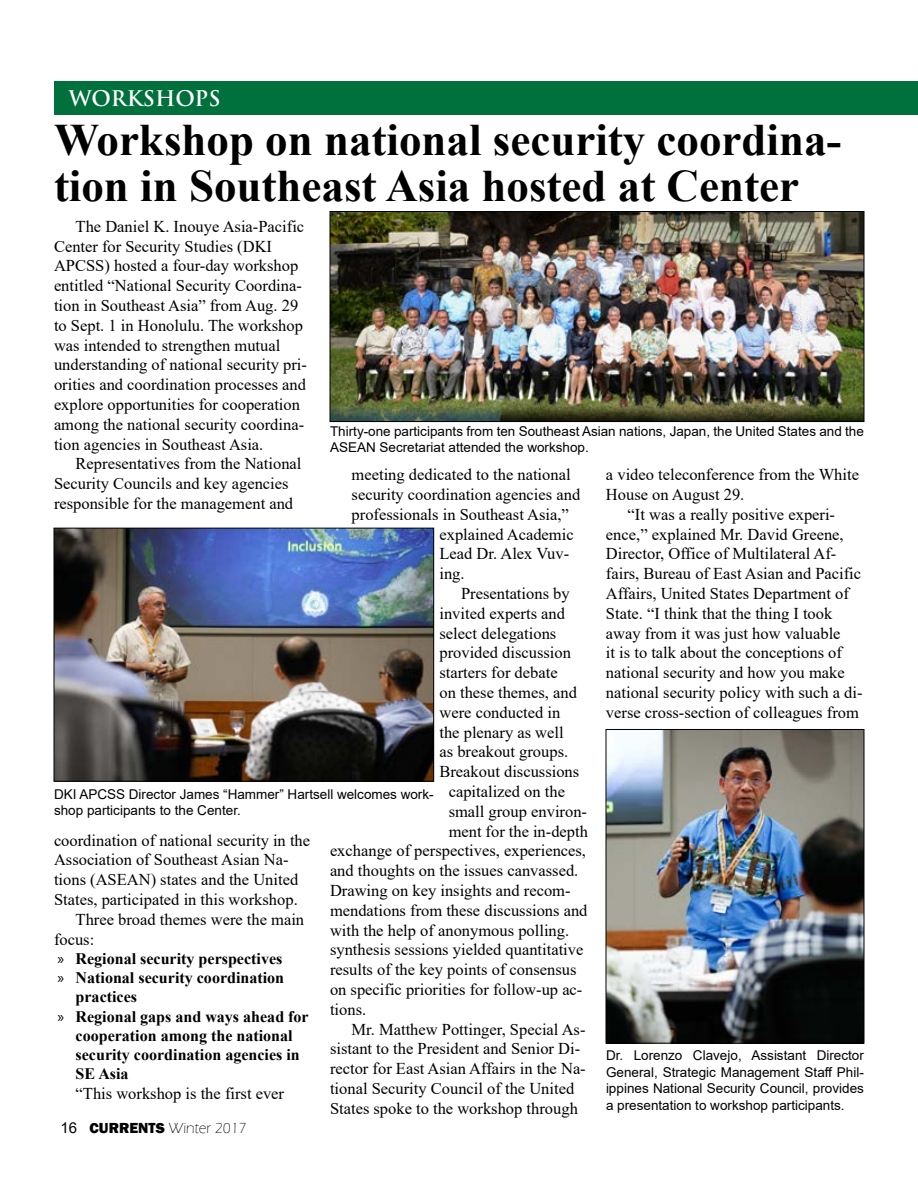
<style>
.page{position:relative;width:918px;height:1188px;background:#fff}
.page>*{position:absolute;margin:0;border:0;box-sizing:border-box;transform-origin:0 0}
.t1{font:700 45px/46.5px "Times New Roman";color:#000}
.t2{font:700 21px "Trajan Pro";color:#fff}
.t3{font:16.5px/19.8px "Times New Roman";color:#000}
.t4{font:700 16.05px "Times New Roman";color:#000}
.t5{font:300 15px "Eras ITC";color:#000}
.t6{font:13.5px/16.5px "Arial";color:#000}
.s1{font-family:"Myriad Pro";font-weight:400}
.s2{font-family:"Arial";font-weight:400}
.s3{font-family:"Franklin Gothic";font-weight:800}
</style>
<div class="page">
<img style="left:332px;top:213px;width:530px;height:207px">
<div style="left:330px;top:211px;width:534px;height:211px;border:1px solid #000"></div>
<img style="left:56px;top:530px;width:376px;height:249px">
<div style="left:54px;top:528px;width:380px;height:253px;border:1px solid #000"></div>
<img style="left:608px;top:731px;width:254px;height:310px">
<div style="left:606px;top:729px;width:258px;height:314px;border:1px solid #000"></div>
<div style="left:55px;top:82px;width:863px;height:33px;background:#00703c"></div>
<p class="t2" style="left:69px;top:86px;width:153px">WORKSHOPS</p>
<h1 class="t1" style="left:54px;top:115px;width:789px">Workshop on national security coordina&shy;tion in Southeast Asia hosted at Center</h1>
<p class="t3" style="left:54px;top:216px;width:254px;text-indent:22px">The Daniel K. Inouye Asia-Pacific Center for Security Studies (DKI APCSS) hosted a four-day workshop entitled “National Security Coordina&shy;tion in Southeast Asia” from Aug. 29 to Sept. 1 in Honolulu. The workshop was intended to strengthen mutual understanding of national security pri&shy;orities and coordination processes and explore opportunities for cooperation among the national security coordina&shy;tion agencies in Southeast Asia.</p>
<p class="t3" style="left:54px;top:453px;width:249px;text-indent:22px">Representatives from the National<br>Security Councils and key agencies responsible for the management and</p>
<p class="t6" style="left:330px;top:423px;width:535px">Thirty-one participants from ten Southeast Asian nations, Japan, the United States and the<br>ASEAN Secretariat attended the workshop.</p>
<p class="t3" style="left:352px;top:464px;width:221px">meeting dedicated to the national</p>
<p class="t3" style="left:352px;top:484px;width:230px">security coordination agencies and</p>
<p class="t3" style="left:352px;top:504px;width:219px">professionals in Southeast Asia,”</p>
<p class="t3" style="left:439px;top:524px;width:136px">explained Academic</p>
<p class="t3" style="left:439px;top:543px;width:131px">Lead Dr. Alex Vuv-</p>
<p class="t3" style="left:439px;top:563px;width:27px">ing.</p>
<p class="t3" style="left:461px;top:583px;width:110px">Presentations by</p>
<p class="t3" style="left:439px;top:603px;width:127px">invited experts and</p>
<p class="t3" style="left:439px;top:623px;width:118px">select delegations</p>
<p class="t3" style="left:439px;top:642px;width:133px">provided discussion</p>
<p class="t3" style="left:439px;top:662px;width:120px">starters for debate</p>
<p class="t3" style="left:439px;top:682px;width:139px">on these themes, and</p>
<p class="t3" style="left:439px;top:702px;width:122px">were conducted in</p>
<p class="t3" style="left:439px;top:722px;width:126px">the plenary as well</p>
<p class="t3" style="left:439px;top:741px;width:130px">as breakout groups.</p>
<p class="t3" style="left:439px;top:761px;width:141px">Breakout discussions</p>
<p class="t3" style="left:449px;top:781px;width:118px">capitalized on the</p>
<p class="t3" style="left:449px;top:801px;width:140px">small group environ-</p>
<p class="t3" style="left:449px;top:821px;width:141px">ment for the in-depth</p>
<p class="t3" style="left:330px;top:840px;width:258px">exchange of perspectives, experiences,</p>
<p class="t3" style="left:330px;top:860px;width:250px">and thoughts on the issues canvassed.</p>
<p class="t3" style="left:330px;top:880px;width:242px">Drawing on key insights and recom-</p>
<p class="t3" style="left:330px;top:900px;width:259px">mendations from these discussions and</p>
<p class="t3" style="left:330px;top:920px;width:241px">with the help of anonymous polling.</p>
<p class="t3" style="left:330px;top:939px;width:255px">synthesis sessions yielded quantitative</p>
<p class="t3" style="left:330px;top:959px;width:248px">results of the key points of consensus</p>
<p class="t3" style="left:330px;top:979px;width:254px">on specific priorities for follow-up ac-</p>
<p class="t3" style="left:330px;top:999px;width:38px">tions.</p>
<p class="t3" style="left:352px;top:1019px;width:235px">Mr. Matthew Pottinger, Special As-</p>
<p class="t3" style="left:330px;top:1038px;width:252px">sistant to the President and Senior Di-</p>
<p class="t3" style="left:330px;top:1058px;width:257px">rector for East Asian Affairs in the Na-</p>
<p class="t3" style="left:330px;top:1078px;width:246px">tional Security Council of the United</p>
<p class="t3" style="left:330px;top:1098px;width:249px">States spoke to the workshop through</p>
<p class="t3" style="left:606px;top:464px;width:255px">a video teleconference from the White<br>House on August 29.</p>
<p class="t3" style="left:606px;top:504px;width:258px;text-indent:22px">“It was a really positive experi&shy;ence,” explained Mr. David Greene, Director, Office of Multilateral Af&shy;fairs, Bureau of East Asian and Pacific Affairs, United States Department of State. “I think that the thing I took away from it was just how valuable<br>it is to talk about the conceptions of national security and how you make national security policy with such a di&shy;verse cross-section of colleagues from</p>
<p class="t6" style="left:54px;top:785px;width:381px">DKI APCSS Director James “Hammer” Hartsell welcomes work&shy;shop participants to the Center.</p>
<p class="t3" style="left:54px;top:830px;width:258px">coordination of national security in the</p>
<p class="t3" style="left:54px;top:849px;width:236px">Association of Southeast Asian Na-</p>
<p class="t3" style="left:54px;top:869px;width:246px">tions (ASEAN) states and the United</p>
<p class="t3" style="left:54px;top:889px;width:245px">States, participated in this workshop.</p>
<p class="t3" style="left:76px;top:909px;width:230px">Three broad themes were the main</p>
<p class="t3" style="left:54px;top:929px;width:42px">focus:</p>
<p class="t4" style="left:58px;top:947px;width:226px"><span class="s1">»</span> Regional security perspectives</p>
<p class="t4" style="left:58px;top:966px;width:228px"><span class="s1">»</span> National security coordination</p>
<p class="t4" style="left:76px;top:985px;width:63px">practices</p>
<p class="t4" style="left:58px;top:1005px;width:253px"><span class="s1">»</span> Regional gaps and ways ahead for</p>
<p class="t4" style="left:76px;top:1024px;width:219px">cooperation among the national</p>
<p class="t4" style="left:76px;top:1043px;width:226px">security coordination agencies in</p>
<p class="t4" style="left:76px;top:1062px;width:55px">SE Asia</p>
<p class="t3" style="left:76px;top:1083px;width:210px">“This workshop is the first ever</p>
<p class="t6" style="left:606px;top:1047px;width:259px;text-align:justify">Dr. Lorenzo Clavejo, Assistant Director General, Strategic Management Staff Phil&shy;ippines National Security Council, provides a presentation to workshop participants.</p>
<p class="t5" style="left:61px;top:1119px;width:188px"><span class="s2">16</span> <span class="s3">CURRENTS</span> Winter 2017</p>
</div>
